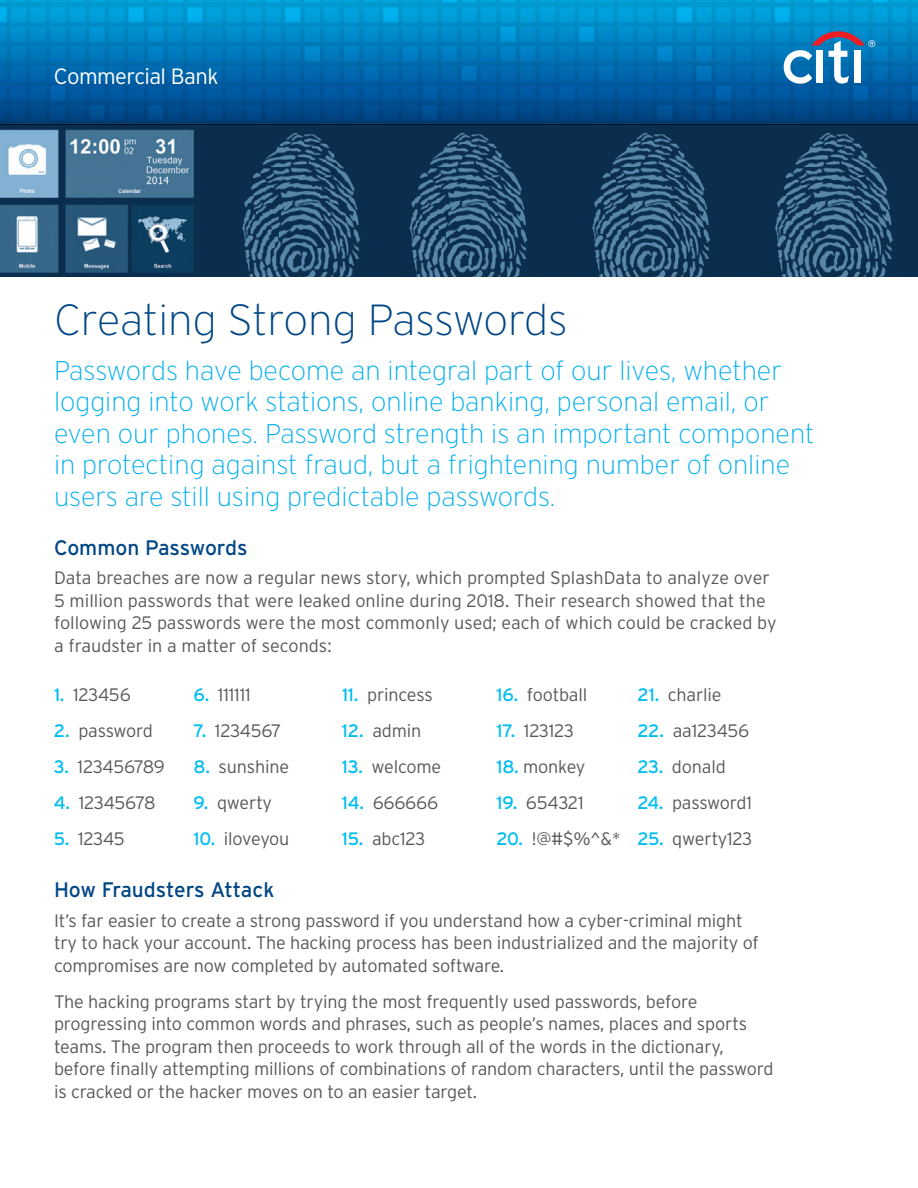
<style>
.page{position:relative;width:918px;height:1188px;background:#fff}
.page>*{position:absolute;margin:0;border:0;box-sizing:border-box;transform-origin:0 0}
.t1{font:200 43.5px "Interstate";color:#004684}
.t2{font:200 27px/31.5px "Interstate";color:#00aeef}
.t3{font:300 22.05px "Interstate";letter-spacing:-.03em;color:#fff}
.t4{font:21px "Interstate";letter-spacing:-.01em;color:#004684}
.t5{font:300 18px/22.5px "Interstate";letter-spacing:-.01em;color:#57585a}
.t6{font:300 18px "Interstate";letter-spacing:-.03em;color:#57585a}
.s1{font-weight:400;color:#01bdf2}
</style>
<div class="page">
<img style="left:0;top:124px;width:918px;height:152px">
<svg style="left:0;top:0;width:918px;height:124px"></svg>
<svg style="left:784px;top:31px;width:91px;height:53px"></svg>
<p class="t3" style="left:54px;top:63px;width:166px">Commercial Bank</p>
<h1 class="t1" style="left:54px;top:293px;width:515px">Creating Strong Passwords</h1>
<p class="t2" style="left:54px;top:354px;width:762px">Passwords have become an integral part of our lives, whether logging into work stations, online banking, personal email, or even our phones. Password strength is an important component in protecting against fraud, but a frightening number of online users are still using predictable passwords.</p>
<p class="t4" style="left:54px;top:534px;width:195px">Common Passwords</p>
<p class="t5" style="left:54px;top:566px;width:724px">Data breaches are now a regular news story, which prompted SplashData to analyze over 5 million passwords that were leaked online during 2018. Their research showed that the following 25 passwords were the most commonly used; each of which could be cracked by a fraudster in a matter of seconds:</p>
<p class="t5" style="left:54px;top:683px;width:78px"><span class="s1">1.</span> 123456</p>
<p class="t5" style="left:194px;top:683px;width:59px"><span class="s1">6.</span> 111111</p>
<p class="t5" style="left:342px;top:683px;width:92px"><span class="s1">11.</span> princess</p>
<p class="t5" style="left:496px;top:683px;width:92px"><span class="s1">16.</span> football</p>
<p class="t5" style="left:637px;top:683px;width:86px"><span class="s1">21.</span> charlie</p>
<p class="t5" style="left:54px;top:719px;width:100px"><span class="s1">2.</span> password</p>
<p class="t5" style="left:193px;top:719px;width:90px"><span class="s1">7.</span> 1234567</p>
<p class="t5" style="left:342px;top:719px;width:81px"><span class="s1">12.</span> admin</p>
<p class="t5" style="left:496px;top:719px;width:79px"><span class="s1">17.</span> 123123</p>
<p class="t5" style="left:637px;top:719px;width:113px"><span class="s1">22.</span> aa123456</p>
<p class="t6" style="left:54px;top:756px;width:112px"><span class="s1">3.</span> 123456789</p>
<p class="t5" style="left:193px;top:755px;width:97px"><span class="s1">8.</span> sunshine</p>
<p class="t5" style="left:342px;top:755px;width:101px"><span class="s1">13.</span> welcome</p>
<p class="t5" style="left:496px;top:755px;width:91px"><span class="s1">18.</span> monkey</p>
<p class="t5" style="left:637px;top:755px;width:90px"><span class="s1">23.</span> donald</p>
<p class="t5" style="left:54px;top:791px;width:103px"><span class="s1">4.</span> 12345678</p>
<p class="t5" style="left:193px;top:791px;width:80px"><span class="s1">9.</span> qwerty</p>
<p class="t5" style="left:342px;top:791px;width:98px"><span class="s1">14.</span> 666666</p>
<p class="t5" style="left:496px;top:791px;width:89px"><span class="s1">19.</span> 654321</p>
<p class="t5" style="left:637px;top:791px;width:116px"><span class="s1">24.</span> password1</p>
<p class="t5" style="left:54px;top:827px;width:72px"><span class="s1">5.</span> 12345</p>
<p class="t6" style="left:193px;top:828px;width:98px"><span class="s1">10.</span> iloveyou</p>
<p class="t5" style="left:342px;top:827px;width:85px"><span class="s1">15.</span> abc123</p>
<p class="t5" style="left:496px;top:827px;width:257px"><span class="s1">20.</span> !@#$%^&amp;* <span class="s1">25.</span> qwerty123</p>
<p class="t4" style="left:54px;top:876px;width:222px">How Fraudsters Attack</p>
<p class="t5" style="left:54px;top:909px;width:706px">It’s far easier to create a strong password if you understand how a cyber-criminal might try to hack your account. The hacking process has been industrialized and the majority of compromises are now completed by automated software.</p>
<p class="t5" style="left:54px;top:990px;width:721px">The hacking programs start by trying the most frequently used passwords, before progressing into common words and phrases, such as people’s names, places and sports teams. The program then proceeds to work through all of the words in the dictionary, before finally attempting millions of combinations of random characters, until the password is cracked or the hacker moves on to an easier target.</p>
</div>
